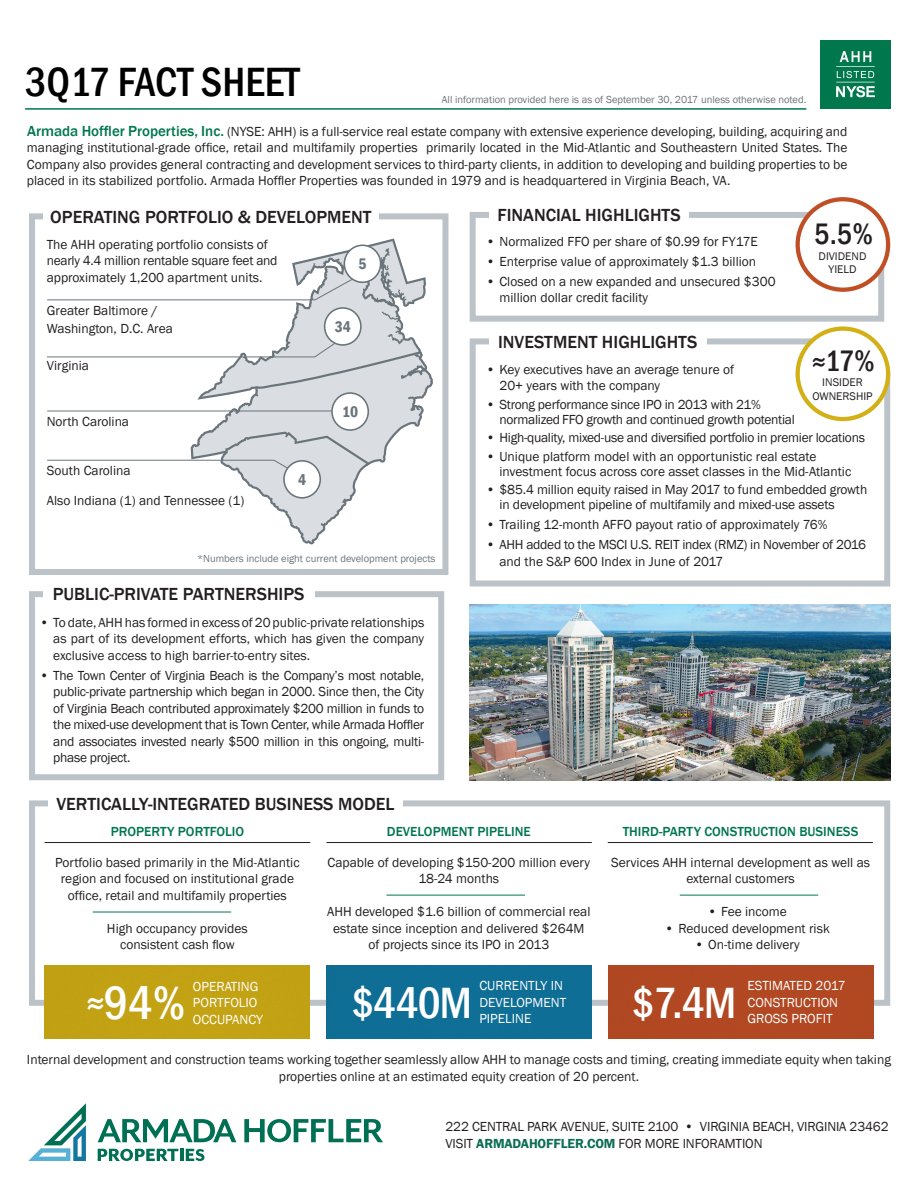
<style>
.page{position:relative;width:918px;height:1188px;background:#fff}
.page>*{position:absolute;margin:0;border:0;box-sizing:border-box;transform-origin:0 0}
.t1{font:500 condensed 48px "Franklin Gothic";color:#fff}
.t2{font:500 condensed 45px "Franklin Gothic";letter-spacing:-.02em;color:#fff}
.t3{font:500 condensed 42px "Franklin Gothic";color:#000}
.t4{font:500 condensed 30.45px "Franklin Gothic";color:#231f20}
.t5{font:500 18px "Franklin Gothic";color:#231f20}
.t6{font:600 condensed 15.75px "Franklin Gothic";color:#6a747b}
.t7{font:13.5px/16.5px "Franklin Gothic";color:#231f20}
.t8{font:13.5px/15px "Franklin Gothic";letter-spacing:-.02em;color:#231f20}
.t9{font:13.5px/16.5px "Franklin Gothic";color:#fff}
.t10{font:500 13.5px "Franklin Gothic";color:#00774d}
.t11{font:11.4px/13.6px "Franklin Gothic";color:#231f20;text-align:center}
.t12{font:10.5px "Franklin Gothic";color:#6a747b}
.s1{font-weight:500;font-size:15px;color:#00774d}
.s2{font-size:25.35px}
.s3{font-size:33px}
.s4{font-weight:600;color:#0c6e54}
</style>
<div class="page">
<div style="left:29px;top:800px;width:861px;height:206px;border:6px solid #bcc3c8"></div>
<svg style="left:29px;top:213px;width:420px;height:362px"></svg>
<div style="left:42px;top:965px;width:270px;height:77px;background:#c2a214"></div>
<div style="left:325px;top:965px;width:268px;height:76px;background:#0f6e96"></div>
<div style="left:606px;top:965px;width:268px;height:76px;background:#b14822"></div>
<svg style="left:46px;top:239px;width:387px;height:305px"></svg>
<hr style="left:45px;top:842px;width:265px;height:1px;background:#231f20">
<hr style="left:326px;top:842px;width:266px;height:1px;background:#231f20">
<hr style="left:387px;top:895px;width:138px;height:1px;background:#00774d">
<hr style="left:93px;top:912px;width:138px;height:1px;background:#00774d">
<hr style="left:680px;top:895px;width:138px;height:1px;background:#00774d">
<hr style="left:608px;top:842px;width:265px;height:1px;background:#231f20">
<div style="left:820px;top:40px;width:71px;height:69px;background:#00774d"></div>
<img style="left:836px;top:51px;width:39px;height:47px">
<hr style="left:25px;top:108px;width:781px;height:2px;background:#00774d">
<img style="left:470px;top:604px;width:420px;height:176px">
<svg style="left:98px;top:1119px;width:138px;height:23px"></svg>
<svg style="left:244px;top:1119px;width:139px;height:23px"></svg>
<svg style="left:98px;top:1149px;width:80px;height:12px"></svg>
<hr style="left:180px;top:1149px;width:4px;height:12px;background:#007054">
<svg style="left:186px;top:1149px;width:18px;height:12px"></svg>
<svg style="left:28px;top:1103px;width:58px;height:58px"></svg>
<svg style="left:469px;top:209px;width:418px;height:113px"></svg>
<div style="left:489px;top:204px;width:200px;height:22px;background:#fff"></div>
<div style="left:798px;top:199px;width:90px;height:91px;background:#fff;border-radius:50%"></div>
<div style="left:796px;top:197px;width:94px;height:95px;border:4px solid #c04f26;border-radius:50%"></div>
<div style="left:29px;top:591px;width:415px;height:189px;border:6px solid #bcc3c8"></div>
<div style="left:43px;top:583px;width:271px;height:22px;background:#fff"></div>
<div style="left:43px;top:205px;width:336px;height:22px;background:#fff"></div>
<div style="left:344px;top:245px;width:37px;height:37px;background:#fff;border-radius:50%"></div>
<div style="left:344px;top:244px;width:37px;height:39px;border:2px solid #6a747b;border-radius:50%"></div>
<div style="left:325px;top:308px;width:36px;height:37px;background:#fff;border-radius:50%"></div>
<div style="left:324px;top:307px;width:38px;height:39px;border:2px solid #6a747b;border-radius:50%"></div>
<div style="left:332px;top:393px;width:36px;height:37px;background:#fff;border-radius:50%"></div>
<div style="left:331px;top:392px;width:38px;height:39px;border:2px solid #6a747b;border-radius:50%"></div>
<div style="left:284px;top:461px;width:36px;height:37px;background:#fff;border-radius:50%"></div>
<div style="left:283px;top:460px;width:38px;height:39px;border:2px solid #6a747b;border-radius:50%"></div>
<div style="left:48px;top:792px;width:355px;height:23px;background:#fff"></div>
<svg style="left:469px;top:335px;width:422px;height:252px"></svg>
<div style="left:798px;top:329px;width:90px;height:90px;background:#fff;border-radius:50%"></div>
<div style="left:796px;top:326px;width:94px;height:95px;border:4px solid #d3b016;border-radius:50%"></div>
<div style="left:489px;top:330px;width:217px;height:23px;background:#fff"></div>
<h3 class="t3" style="left:25px;top:55px;width:276px">3Q17 FACT SHEET</h3>
<p class="t12" style="left:442px;top:93px;width:366px">All information provided here is as of September 30, 2017 unless otherwise noted.</p>
<p class="t7" style="left:27px;top:123px;width:822px;text-align:justify"><span class="s1">Armada Hoffler Properties, Inc.</span> (NYSE: AHH) is a full-service real estate company with extensive experience developing, building, acquiring and managing institutional-grade office, retail and multifamily properties primarily located in the Mid-Atlantic and Southeastern United States. The Company also provides general contracting and development services to third-party clients, in addition to developing and building properties to be placed in its stabilized portfolio. Armada Hoffler Properties was founded in 1979 and is headquartered in Virginia Beach, VA.</p>
<h3 class="t5" style="left:50px;top:206px;width:323px">OPERATING PORTFOLIO &amp; DEVELOPMENT</h3>
<p class="t6" style="left:358px;top:254px;width:10px">5</p>
<p class="t7" style="left:47px;top:236px;width:232px">The AHH operating portfolio consists of nearly 4.4 million rentable square feet and approximately 1,200 apartment units.</p>
<p class="t7" style="left:47px;top:302px;width:128px;line-height:18px">Greater Baltimore /<br>Washington, D.C. Area</p>
<p class="t7" style="left:47px;top:357px;width:44px">Virginia</p>
<p class="t7" style="left:47px;top:413px;width:84px">North Carolina</p>
<p class="t7" style="left:47px;top:462px;width:85px">South Carolina</p>
<p class="t7" style="left:47px;top:493px;width:199px">Also Indiana (1) and Tennessee (1)</p>
<p class="t6" style="left:335px;top:316px;width:18px">34</p>
<p class="t6" style="left:298px;top:469px;width:10px">4</p>
<p class="t6" style="left:342px;top:401px;width:17px">10</p>
<p class="t12" style="left:197px;top:552px;width:240px">*Numbers include eight current development projects</p>
<h3 class="t5" style="left:53px;top:583px;width:253px">PUBLIC-PRIVATE PARTNERSHIPS</h3>
<p class="t7" style="left:53px;top:614px;width:373px;text-align:justify;text-indent:-14px">• To date, AHH has formed in excess of 20 public-private relationships as part of its development efforts, which has given the company exclusive access to high barrier-to-entry sites.</p>
<p class="t7" style="left:53px;top:667px;width:373px;text-align:justify;text-indent:-14px">• The Town Center of Virginia Beach is the Company’s most notable, public-private partnership which began in 2000. Since then, the City of Virginia Beach contributed approximately $200 million in funds to the mixed-use development that is Town Center, while Armada Hoffler and associates invested nearly $500 million in this ongoing, multi&shy;phase project.</p>
<h3 class="t5" style="left:57px;top:793px;width:340px">VERTICALLY-INTEGRATED BUSINESS MODEL</h3>
<h3 class="t5" style="left:498px;top:204px;width:185px">FINANCIAL HIGHLIGHTS</h3>
<p class="t7" style="left:486px;top:233px;width:274px">• Normalized FFO per share of $0.99 for FY17E</p>
<p class="t7" style="left:486px;top:253px;width:272px">• Enterprise value of approximately $1.3 billion</p>
<p class="t7" style="left:500px;top:273px;width:278px;text-indent:-14px">• Closed on a new expanded and unsecured $300 million dollar credit facility</p>
<h3 class="t5" style="left:498px;top:331px;width:201px">INVESTMENT HIGHLIGHTS</h3>
<h3 class="t4" style="left:814px;top:214px;width:61px">5.5%</h3>
<p class="t11" style="left:819px;top:249px;width:49px">DIVIDEND<br>YIELD</p>
<h3 class="t4" style="left:812px;top:341px;width:64px"><span class="s2">≈</span>17%</h3>
<p class="t11" style="left:812px;top:376px;width:62px">INSIDER<br>OWNERSHIP</p>
<p class="t7" style="left:500px;top:361px;width:236px;text-indent:-14px">• Key executives have an average tenure of<br>20+ years with the company</p>
<p class="t8" style="left:500px;top:397px;width:297px;text-indent:-14px">• Strong performance since IPO in 2013 with 21% normalized FFO growth and continued growth potential</p>
<p class="t8" style="left:486px;top:431px;width:380px">• High-quality, mixed-use and diversified portfolio in premier locations</p>
<p class="t7" style="left:500px;top:449px;width:353px;line-height:15px;text-indent:-14px">• Unique platform model with an opportunistic real estate investment focus across core asset classes in the Mid-Atlantic</p>
<p class="t7" style="left:500px;top:483px;width:369px;line-height:15px;text-indent:-14px">• $85.4 million equity raised in May 2017 to fund embedded growth in development pipeline of multifamily and mixed-use assets</p>
<p class="t7" style="left:486px;top:517px;width:343px">• Trailing 12-month AFFO payout ratio of approximately 76%</p>
<p class="t8" style="left:500px;top:537px;width:368px;line-height:16.5px;text-indent:-14px">• AHH added to the MSCI U.S. REIT index (RMZ) in November of 2016 and the S&amp;P 600 Index in June of 2017</p>
<p class="t10" style="left:111px;top:823px;width:135px">PROPERTY PORTFOLIO</p>
<p class="t10" style="left:387px;top:823px;width:146px">DEVELOPMENT PIPELINE</p>
<p class="t10" style="left:623px;top:823px;width:237px">THIRD-PARTY CONSTRUCTION BUSINESS</p>
<p class="t7" style="left:55px;top:854px;width:246px;text-align:center">Portfolio based primarily in the Mid-Atlantic region and focused on institutional grade office, retail and multifamily properties</p>
<p class="t7" style="left:107px;top:920px;width:142px;text-align:center">High occupancy provides consistent cash flow</p>
<p class="t7" style="left:328px;top:854px;width:264px;text-align:center">Capable of developing $150-200 million every<br>18-24 months</p>
<p class="t7" style="left:327px;top:904px;width:265px;text-align:center">AHH developed $1.6 billion of commercial real estate since inception and delivered $264M of projects since its IPO in 2013</p>
<p class="t7" style="left:611px;top:854px;width:261px;text-align:center">Services AHH internal development as well as external customers</p>
<p class="t7" style="left:708px;top:904px;width:81px">• Fee income</p>
<p class="t7" style="left:665px;top:920px;width:166px">• Reduced development risk</p>
<p class="t7" style="left:695px;top:937px;width:107px">• On-time delivery</p>
<h1 class="t1" style="left:87px;top:972px;width:100px"><span class="s3">≈</span>94%</h1>
<p class="t9" style="left:193px;top:978px;width:72px">OPERATING<br>PORTFOLIO<br>OCCUPANCY</p>
<h2 class="t2" style="left:631px;top:974px;width:106px">$7.4M</h2>
<p class="t9" style="left:748px;top:978px;width:100px">ESTIMATED 2017<br>CONSTRUCTION</p>
<p class="t9" style="left:479px;top:978px;width:88px">CURRENTLY IN<br>DEVELOPMENT<br>PIPELINE</p>
<h2 class="t2" style="left:351px;top:974px;width:123px">$440M</h2>
<p class="t9" style="left:748px;top:1011px;width:87px">GROSS PROFIT</p>
<p class="t7" style="left:27px;top:1052px;width:866px;text-align:center">Internal development and construction teams working together seamlessly allow AHH to manage costs and timing, creating immediate equity when taking properties online at an estimated equity creation of 20 percent.</p>
<p class="t7" style="left:445px;top:1119px;width:445px">222 CENTRAL PARK AVENUE, SUITE 2100 • VIRGINIA BEACH, VIRGINIA 23462<br>VISIT <span class="s4">ARMADAHOFFLER.COM</span> FOR MORE INFORAMTION</p>
</div>
